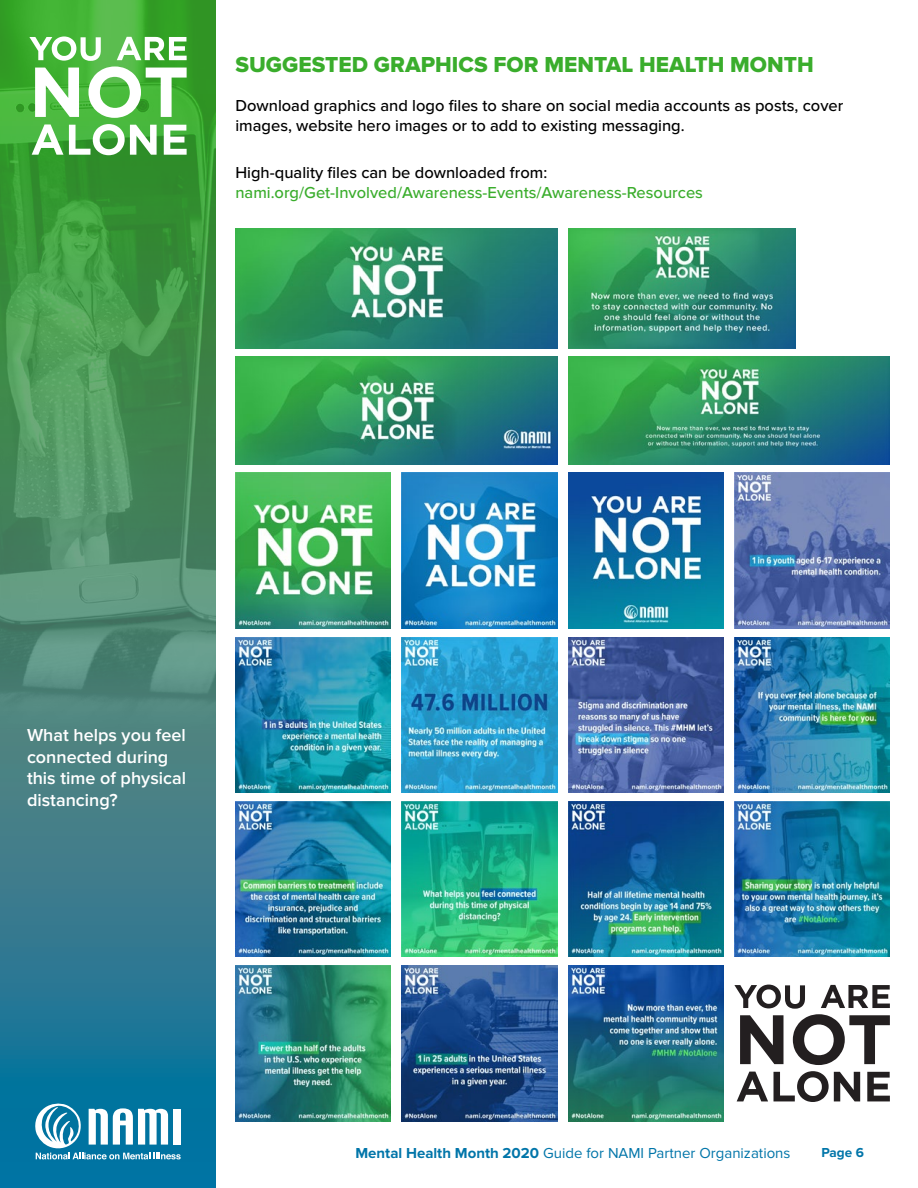
<style>
.page{position:relative;width:918px;height:1188px;background:#fff}
.page>*{position:absolute;margin:0;border:0;box-sizing:border-box;transform-origin:0 0}
.t1{font:22.5px "Proxima Nova Extrabld";color:#3aad2c}
.t2{font:600 18px/21.6px "Proxima Nova";color:#fff}
.t3{font:500 16.5px/19.8px "Proxima Nova";color:#000}
.t4{font:500 16.5px "Proxima Nova";color:#3aad2c}
.t5{font:15px "Proxima Nova";color:#0075a9}
.t6{font:700 13.5px "Proxima Nova";color:#0075a9}
.s1{font-weight:700}
</style>
<div class="page">
<svg style="left:0;top:732px;width:216px;height:456px;background:#2c7a91"></svg>
<img style="left:0;top:0;width:216px;height:732px">
<img style="left:734px;top:473px;width:156px;height:155px">
<img style="left:235px;top:473px;width:156px;height:155px">
<img style="left:235px;top:637px;width:156px;height:156px">
<img style="left:402px;top:473px;width:155px;height:155px">
<img style="left:402px;top:637px;width:155px;height:156px">
<img style="left:568px;top:473px;width:156px;height:155px">
<img style="left:235px;top:801px;width:156px;height:156px">
<img style="left:402px;top:801px;width:155px;height:156px">
<img style="left:568px;top:801px;width:156px;height:156px">
<img style="left:235px;top:966px;width:156px;height:155px">
<img style="left:734px;top:637px;width:156px;height:156px">
<img style="left:568px;top:966px;width:156px;height:155px">
<img style="left:568px;top:637px;width:156px;height:156px">
<img style="left:402px;top:966px;width:155px;height:155px">
<img style="left:734px;top:801px;width:156px;height:156px">
<svg style="left:734px;top:985px;width:156px;height:117px"></svg>
<img style="left:235px;top:229px;width:322px;height:119px">
<img style="left:235px;top:357px;width:322px;height:107px">
<img style="left:568px;top:357px;width:322px;height:107px">
<img style="left:568px;top:229px;width:228px;height:119px">
<svg style="left:29px;top:36px;width:158px;height:119px"></svg>
<svg style="left:35px;top:1104px;width:146px;height:55px"></svg>
<h1 class="t1" style="left:235px;top:51px;width:580px">SUGGESTED GRAPHICS FOR MENTAL HEALTH MONTH</h1>
<p class="t3" style="left:235px;top:97px;width:609px">Download graphics and logo files to share on social media accounts as posts, cover images, website hero images or to add to existing messaging.</p>
<p class="t3" style="left:235px;top:163px;width:313px">High-quality files can be downloaded from:</p>
<p class="t4" style="left:235px;top:183px;width:469px">nami.org/Get-Involved/Awareness-Events/Awareness-Resources</p>
<p class="t2" style="left:27px;top:725px;width:161px">What helps you feel connected during this time of physical distancing?</p>
<p class="t5" style="left:355px;top:1144px;width:437px"><span class="s1">Mental Health Month 2020</span> Guide for NAMI Partner Organizations</p>
<p class="t6" style="left:821px;top:1145px;width:44px">Page 6</p>
</div>
